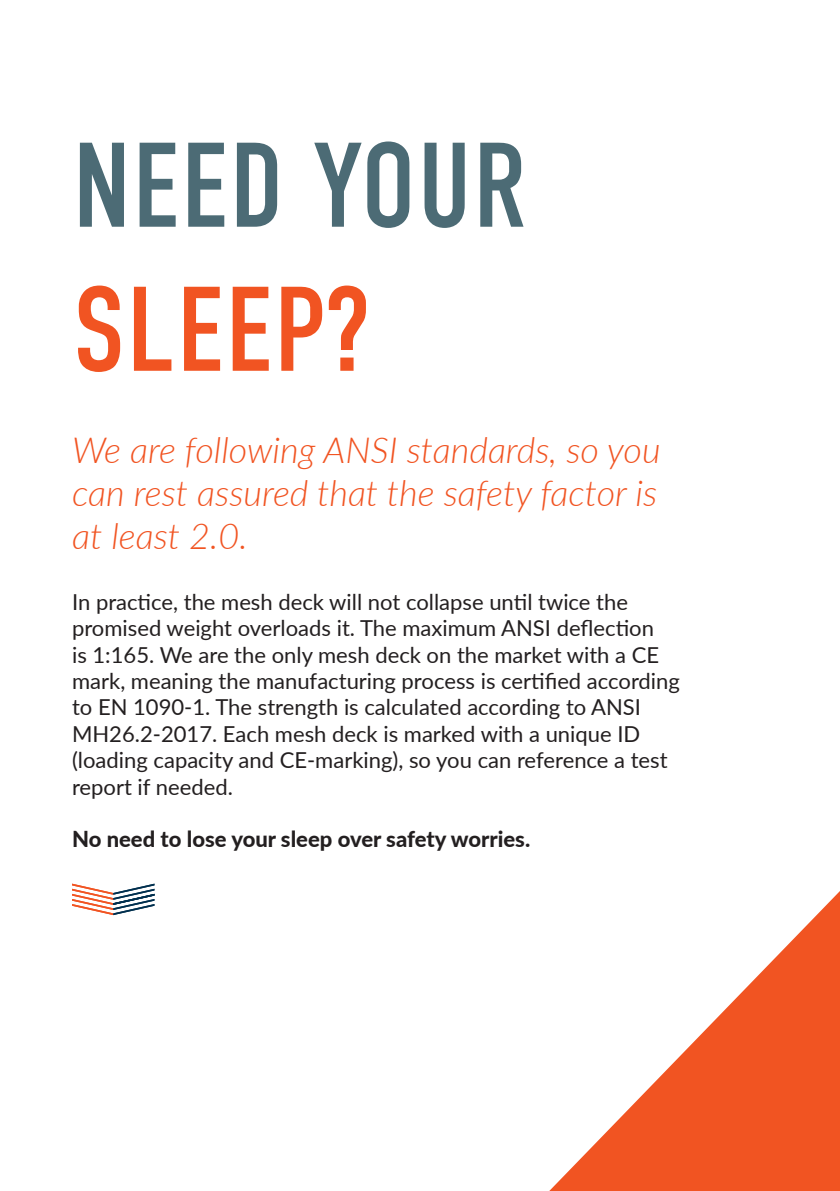
<style>
.page{position:relative;width:840px;height:1191px;background:#fff}
.page>*{position:absolute;margin:0;border:0;box-sizing:border-box;transform-origin:0 0}
.TITLES{font:120px "DIN Condensed";letter-spacing:.01em;color:#4c6b75}
.TITLES-2{font:120px "DIN Condensed";letter-spacing:.01em;color:#f15422}
.Sub_Heading{font:italic 300 36px/43.2px "Lato";color:#f15422;text-align:justify}
.Copy{font:22px/26.4px "Lato";color:#231f20}
.Copy-2{font:800 22px "Lato";color:#231f20}
</style>
<div class="page">
<svg style="left:549px;top:892px;width:290px;height:299px"></svg>
<svg style="left:72px;top:883px;width:82px;height:32px"></svg>
<p class="TITLES" style="left:73px;top:118px;width:455px">NEED YOUR</p>
<p class="TITLES-2" style="left:73px;top:262px;width:297px">SLEEP?</p>
<p class="Sub_Heading" style="left:72px;top:427px;width:589px">We are following ANSI standards, so you can rest assured that the safety factor is at least 2.0.</p>
<p class="Copy" style="left:72px;top:587px;width:609px">In practice, the mesh deck will not collapse until twice the promised weight overloads it. The maximum ANSI deflection<br>is 1:165. We are the only mesh deck on the market with a CE mark, meaning the manufacturing process is certified according to EN 1090-1. The strength is calculated according to ANSI MH26.2-2017. Each mesh deck is marked with a unique ID (loading capacity and CE-marking), so you can reference a test report if needed.</p>
<p class="Copy-2" style="left:72px;top:823px;width:459px">No need to lose your sleep over safety worries.</p>
</div>
